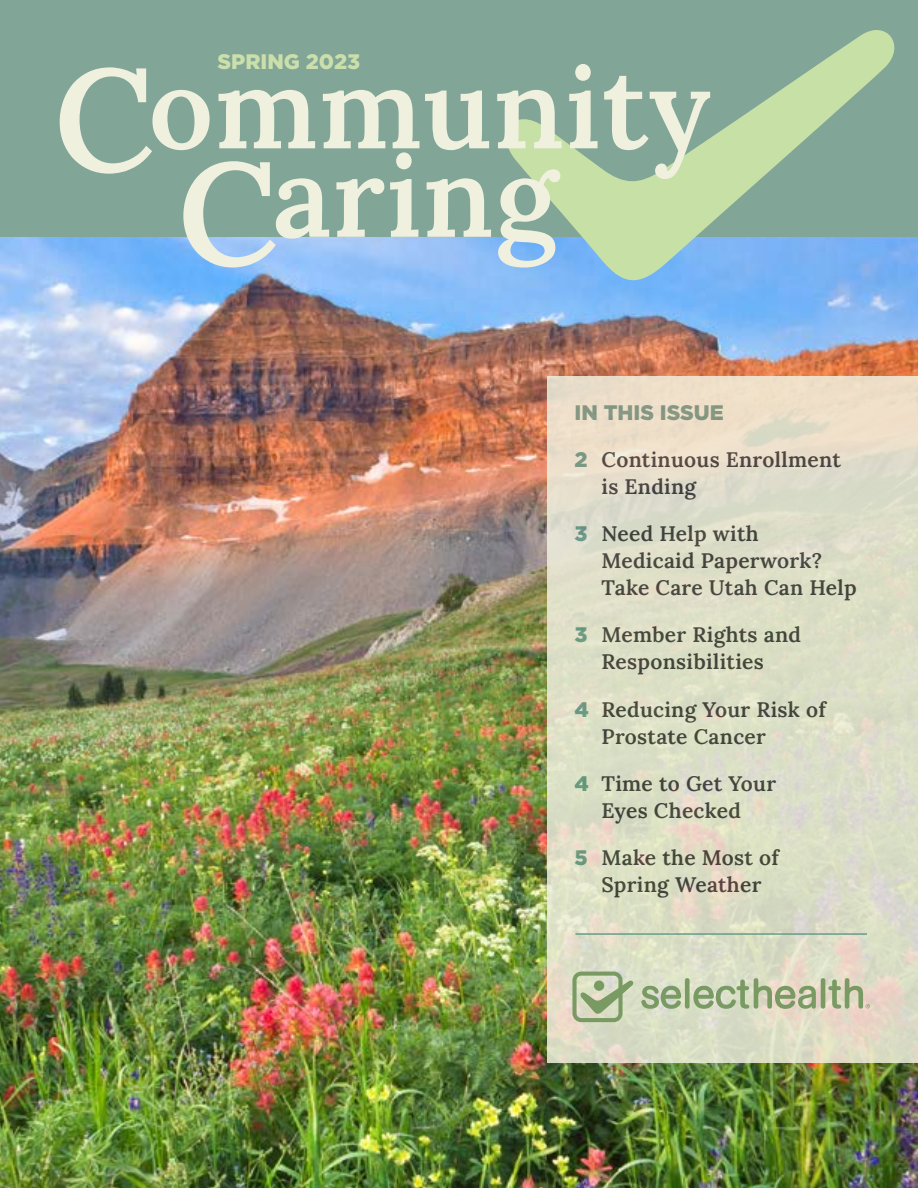
<style>
.page{position:relative;width:918px;height:1188px;background:#fff}
.page>*{position:absolute;margin:0;border:0;box-sizing:border-box;transform-origin:0 0}
.t1{font:600 113.25px/88.5px "Lora";letter-spacing:.01em;color:#f0f0df;text-align:center}
.t2{font:600 21px/27px "Lora";letter-spacing:.015em;color:#3d3c3d}
.t3{font:900 21px "Gotham";color:#739b8c}
.t4{font:900 21px "Gotham";color:#cbdfab}
.s1{font-size:145.2px}
.s2{font-family:"Gotham";font-weight:900;color:#669c8a}
</style>
<div class="page">
<img style="left:0;top:236px;width:918px;height:952px">
<div style="left:0;top:0;width:918px;height:236px;background:#81a597"></div>
<svg style="left:548px;top:376px;width:370px;height:687px;background:#dfddc7"></svg>
<svg style="left:494px;top:30px;width:413px;height:257px"></svg>
<svg style="left:572px;top:972px;width:63px;height:50px;background:#b5c39f"></svg>
<svg style="left:641px;top:986px;width:40px;height:23px"></svg>
<div style="left:685px;top:978px;width:5px;height:31px;background:#799a62;border-radius:2px"></div>
<hr style="left:821px;top:978px;width:4px;height:31px;background:#799a62;border-radius:2px">
<svg style="left:693px;top:978px;width:123px;height:31px;background:#b8c2a0"></svg>
<svg style="left:828px;top:978px;width:42px;height:31px"></svg>
<hr style="left:575px;top:933px;width:292px;height:2px;background:#669c8a">
<p class="t4" style="left:218px;top:47px;width:144px">SPRING 2023</p>
<p class="t1" style="left:54px;top:56px;width:658px"><span class="s1">C</span>ommunity<br><span class="s1">C</span>aring</p>
<p class="t3" style="left:574px;top:398px;width:151px">IN THIS ISSUE</p>
<p class="t2" style="left:602px;top:445px;width:241px;text-indent:-27px"><span class="s2">2</span> Continuous Enrollment is Ending</p>
<p class="t2" style="left:602px;top:519px;width:257px;text-indent:-27px"><span class="s2">3</span> Need Help with<br>Medicaid Paperwork?<br>Take Care Utah Can Help</p>
<p class="t2" style="left:574px;top:620px;width:228px;text-align:center"><span class="s2">3</span> Member Rights and<br>Responsibilities</p>
<p class="t2" style="left:602px;top:694px;width:226px;text-indent:-27px"><span class="s2">4</span> Reducing Your Risk of<br>Prostate Cancer</p>
<p class="t2" style="left:574px;top:769px;width:203px;text-align:center"><span class="s2">4</span> Time to Get Your<br>Eyes Checked</p>
<p class="t2" style="left:574px;top:843px;width:206px;text-align:center"><span class="s2">5</span> Make the Most of<br>Spring Weather</p>
</div>
